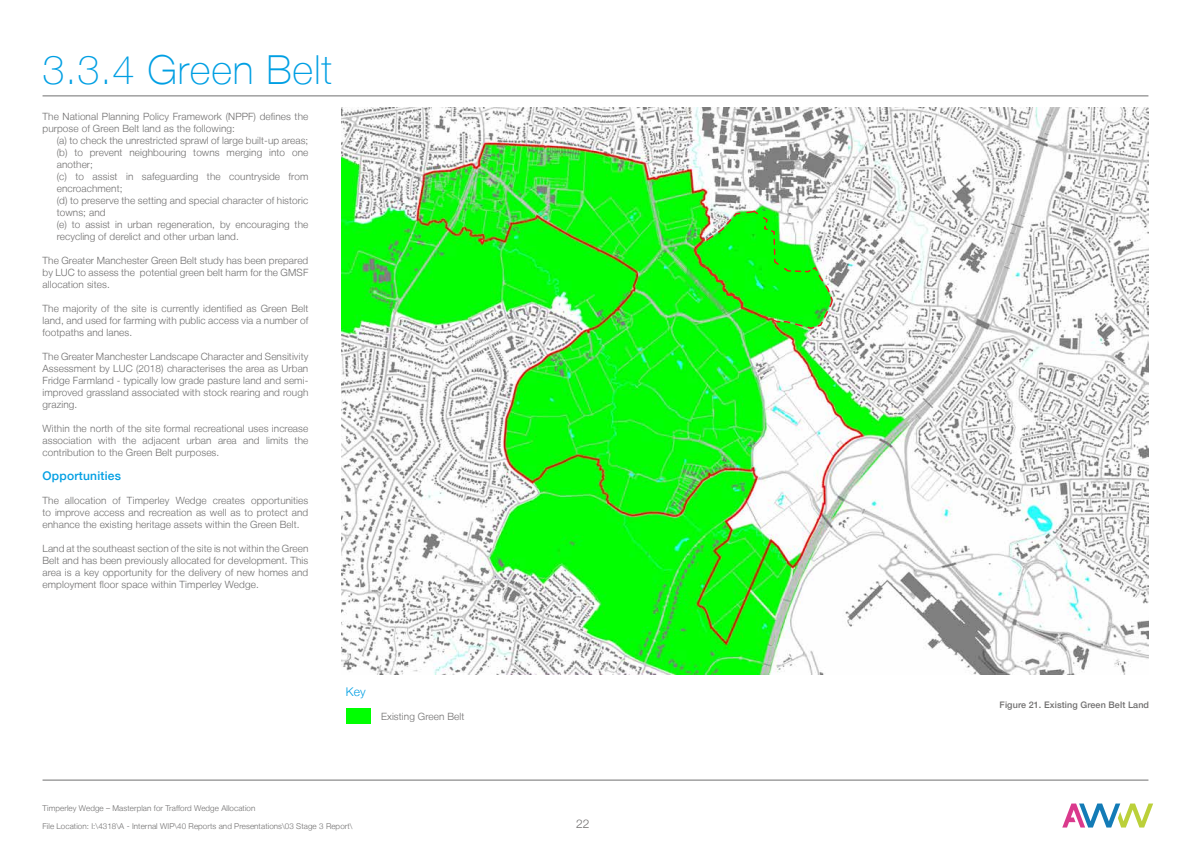
<style>
.page{position:relative;width:1191px;height:842px;background:#fff}
.page>*{position:absolute;margin:0;border:0;box-sizing:border-box;transform-origin:0 0}
.t1{font:100 40px "Helvetica Neue LT";letter-spacing:.02em;color:#009fe3}
.t2{font:500 12px "Helvetica Neue LT";letter-spacing:.02em;color:#009fe3}
.t3{font:300 12px "Helvetica Neue LT";color:#009fe3}
.t4{font:300 12px "Helvetica Neue LT";color:#706f6f}
.t5{font:300 10px/12px "Helvetica Neue LT";letter-spacing:.01em;color:#706f6f;text-align:justify}
.t6{font:500 9px "Helvetica Neue LT";letter-spacing:.01em;color:#706f6f}
.t7{font:300 8px "Helvetica Neue LT";letter-spacing:.01em;color:#706f6f}
</style>
<div class="page">
<hr style="left:43px;top:780px;width:1105px;height:1px;background:#706f6f">
<hr style="left:43px;top:96px;width:1105px;height:1px;background:#706f6f">
<svg style="left:1062px;top:803px;width:91px;height:24px"></svg>
<img style="left:342px;top:108px;width:806px;height:566px">
<div style="left:346px;top:708px;width:24px;height:16px;background:#00ff01"></div>
<img style="left:694px;top:210px;width:139px;height:120px">
<h1 class="t1" style="left:43px;top:47px;width:291px">3.3.4 Green Belt</h1>
<p class="t5" style="left:43px;top:110px;width:267px">The National Planning Policy Framework (NPPF) defines the purpose of Green Belt land as the following:</p>
<p class="t5" style="left:57px;top:134px;width:253px;text-align:left">(a) to check the unrestricted sprawl of large built-up areas; (b) to prevent neighbouring towns merging into one another;<br>(c) to assist in safeguarding the countryside from encroachment;<br>(d) to preserve the setting and special character of historic towns; and<br>(e) to assist in urban regeneration, by encouraging the recycling of derelict and other urban land.</p>
<p class="t5" style="left:43px;top:254px;width:267px">The Greater Manchester Green Belt study has been prepared by LUC to assess the potential green belt harm for the GMSF allocation sites.</p>
<p class="t5" style="left:43px;top:302px;width:267px">The majority of the site is currently identified as Green Belt land, and used for farming with public access via a number of footpaths and lanes.</p>
<p class="t5" style="left:43px;top:350px;width:267px">The Greater Manchester Landscape Character and Sensitivity Assessment by LUC (2018) characterises the area as Urban Fridge Farmland - typically low grade pasture land and semi&shy;improved grassland associated with stock rearing and rough grazing.</p>
<p class="t5" style="left:43px;top:422px;width:267px">Within the north of the site formal recreational uses increase association with the adjacent urban area and limits the contribution to the Green Belt purposes.</p>
<p class="t2" style="left:43px;top:469px;width:80px">Opportunities</p>
<p class="t5" style="left:43px;top:494px;width:267px">The allocation of Timperley Wedge creates opportunities to improve access and recreation as well as to protect and enhance the existing heritage assets within the Green Belt.</p>
<p class="t5" style="left:43px;top:542px;width:267px">Land at the southeast section of the site is not within the Green Belt and has been previously allocated for development. This area is a key opportunity for the delivery of new homes and employment floor space within Timperley Wedge.</p>
<p class="t3" style="left:346px;top:684px;width:21px">Key</p>
<p class="t5" style="left:381px;top:710px;width:85px">Existing Green Belt</p>
<p class="t7" style="left:43px;top:803px;width:214px">Timperley Wedge – Masterplan for Trafford Wedge Allocation</p>
<p class="t7" style="left:43px;top:821px;width:311px">File Location: I:\4318\A - Internal WIP\40 Reports and Presentations\03 Stage 3 Report\</p>
<p class="t4" style="left:576px;top:816px;width:15px">22</p>
<p class="t6" style="left:999px;top:699px;width:151px">Figure 21. Existing Green Belt Land</p>
</div>
